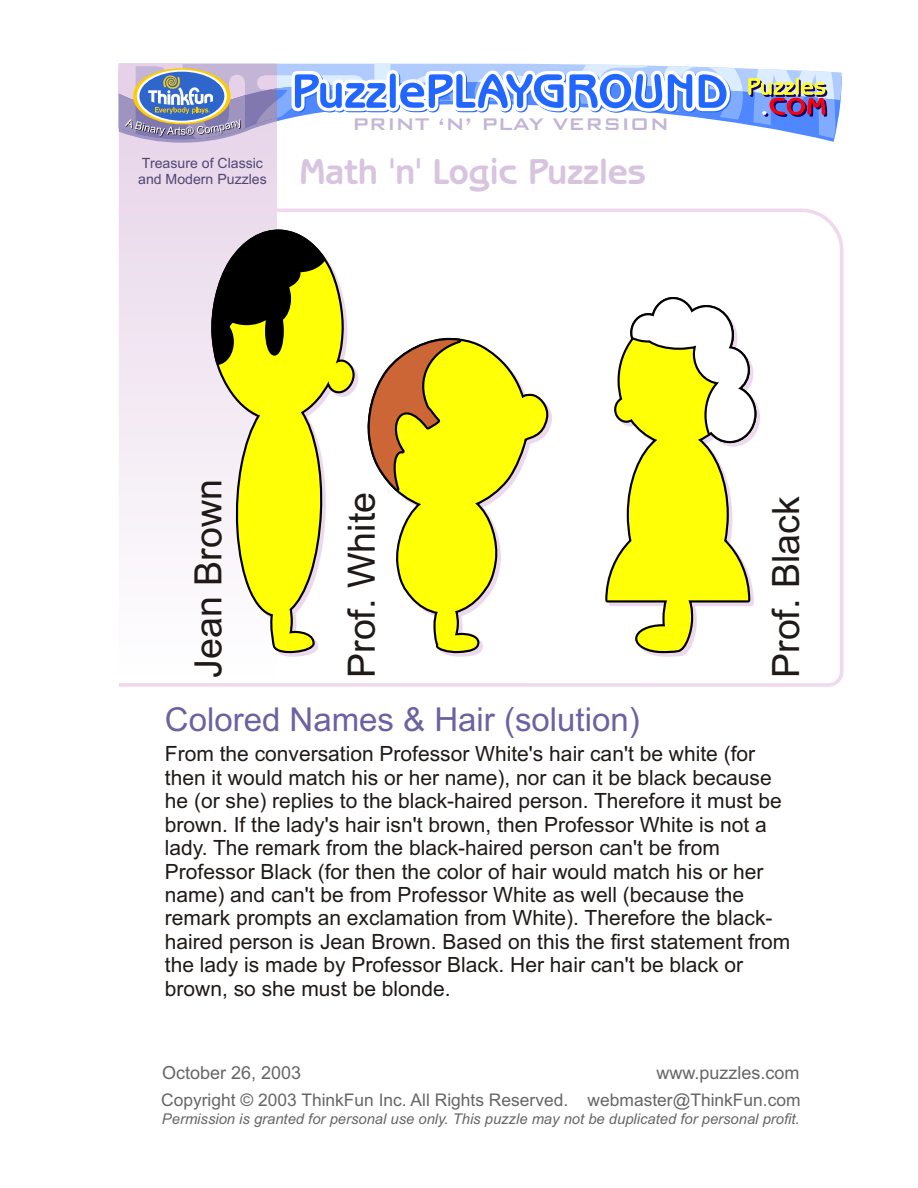
<style>
.page{position:relative;width:918px;height:1188px;background:#fff}
.page>*{position:absolute;margin:0;border:0;box-sizing:border-box;transform-origin:0 0}
.t1{font:37.65px "Arial";color:#1f1a17}
.t2{font:700 36.75px "Benguiat Got Bk BT";color:#d9c4e0}
.t3{font:33px "Arial";color:#6e61a1}
.t4{font:22.5px "Bank Gothic Md BT";color:#c2b5d6}
.t5{font:21px/23.4px "Arial";color:#1f1a17}
.t6{font:18px "Arial";color:#666}
.t7{font:17.4px "Arial";color:#666}
.t8{font:italic 14.85px "Arial";color:#666}
.t9{font:14.1px/15.8px "Arial";color:#4f4773}
</style>
<div class="page">
<div style="left:119px;top:71px;width:158px;height:609px;background:#e9d9eb"></div>
<svg style="left:119px;top:209px;width:724px;height:478px"></svg>
<svg style="left:119px;top:64px;width:723px;height:79px"></svg>
<svg style="left:368px;top:336px;width:185px;height:318px"></svg>
<svg style="left:368px;top:339px;width:180px;height:313px"></svg>
<svg style="left:211px;top:227px;width:147px;height:434px"></svg>
<svg style="left:212px;top:230px;width:141px;height:425px"></svg>
<svg style="left:603px;top:295px;width:156px;height:361px"></svg>
<svg style="left:607px;top:299px;width:147px;height:352px;fill:#ffff05"></svg>
<svg style="left:368px;top:336px;width:112px;height:168px"></svg>
<svg style="left:212px;top:227px;width:117px;height:141px;background:#7b7a22"></svg>
<svg style="left:627px;top:295px;width:132px;height:150px"></svg>
<p class="t9" style="left:138px;top:157px;width:130px">Treasure of Classic and Modern Puzzles</p>
<p class="t4" style="left:352px;top:113px;width:319px">PRINT ‘N’ PLAY VERSION</p>
<h2 class="t2" style="left:299px;top:156px;width:348px">Math 'n' Logic Puzzles</h2>
<h1 class="t1" style="left:194px;top:678px;width:200px;rotate:-90deg">Jean Brown</h1>
<h1 class="t1" style="left:347px;top:678px;width:188px;rotate:-90deg">Prof. White</h1>
<h1 class="t1" style="left:772px;top:678px;width:183px;rotate:-90deg">Prof. Black</h1>
<h3 class="t3" style="left:165px;top:707px;width:476px">Colored Names &amp; Hair (solution)</h3>
<p class="t5" style="left:165px;top:744px;width:627px">From the conversation Professor White's hair can't be white (for then it would match his or her name), nor can it be black because he (or she) replies to the black-haired person. Therefore it must be brown. If the lady's hair isn't brown, then Professor White is not a lady. The remark from the black-haired person can't be from Professor Black (for then the color of hair would match his or her name) and can't be from Professor White as well (because the remark prompts an exclamation from White). Therefore the black&shy;haired person is Jean Brown. Based on this the first statement from the lady is made by Professor Black. Her hair can't be black or brown, so she must be blonde.</p>
<p class="t6" style="left:162px;top:1065px;width:141px">October 26, 2003</p>
<p class="t6" style="left:657px;top:1065px;width:145px">www.puzzles.com</p>
<p class="t8" style="left:162px;top:1113px;width:639px">Permission is granted for personal use only. This puzzle may not be duplicated for personal profit.</p>
<p class="t7" style="left:161px;top:1093px;width:641px">Copyright © 2003 ThinkFun Inc. All Rights Reserved. webmaster@ThinkFun.com</p>
</div>
